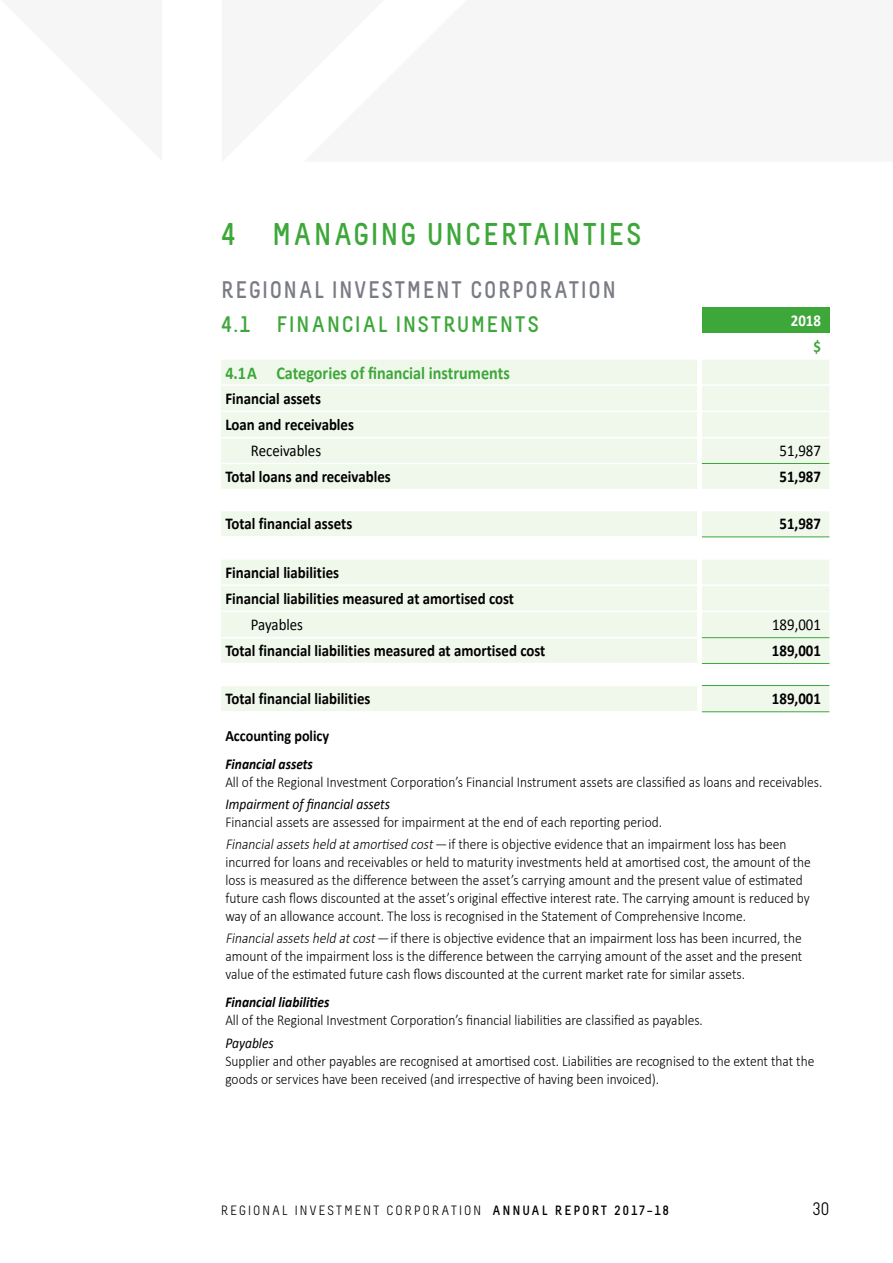
<style>
.page{position:relative;width:893px;height:1263px;background:#fff}
.page>*{position:absolute;margin:0;border:0;box-sizing:border-box;transform-origin:0 0}
.t1{font:700 31.5px "Melbourne";letter-spacing:.07em;color:#3ea73a;scale:.95 1}
.Heading_4_not_for_TO{font:700 24px "Melbourne";letter-spacing:.07em;color:#797c84;scale:.94 1}
.Heading_5__financial{font:700 22.5px "Melbourne";letter-spacing:.07em;color:#3ea73a}
.Heading_6__financial{font:700 18px "Calibri";color:#3ea73a;scale:.9 1}
.t2{font:18px "Melbourne";color:#000}
.Financial_body_table{font:700 16.5px "Calibri";color:#000;scale:.9 1}
.Financial_table_righ{font:700 16.5px "Calibri";color:#000;scale:.9 1}
.Financial_body_table-2{font:16.5px "Calibri";color:#000;scale:.9 1}
.Financial_table_righ-2{font:16.5px "Calibri";color:#000;scale:.9 1}
.Financial_table_head{font:700 16.5px "Calibri";color:#fff;scale:.9 1}
.Financial_table_head-2{font:700 16.5px "Calibri";color:#3ea73a;scale:.9 1}
.Financials_body{font:700 15.75px "Calibri";color:#000;scale:.9 1}
.Financials_light{font:300 15px/18px "Calibri";color:#000;scale:.9 1}
.Financials_body-2{font:italic 700 15px "Calibri";color:#000;scale:.9 1}
.Financials_light-2{font:italic 15px "Calibri";color:#000;scale:.9 1}
.t3{font:13.5px "Melbourne";letter-spacing:.15em;color:#000}
.s1{font-style:italic}
.s2{font-weight:700}
</style>
<div class="page">
<div style="left:702px;top:307px;width:127px;height:26px;background:#3ea73a"></div>
<svg style="left:221px;top:360px;width:608px;height:352px"></svg>
<hr style="left:702px;top:463px;width:127px;height:1px;background:#3ea73a">
<hr style="left:702px;top:384px;width:127px;height:2px;background:#fff">
<hr style="left:702px;top:411px;width:127px;height:1px;background:#fff">
<hr style="left:702px;top:437px;width:127px;height:1px;background:#fff">
<hr style="left:702px;top:637px;width:127px;height:1px;background:#3ea73a">
<hr style="left:702px;top:663px;width:127px;height:1px;background:#3ea73a">
<hr style="left:702px;top:685px;width:127px;height:1px;background:#3ea73a">
<hr style="left:702px;top:711px;width:127px;height:1px;background:#3ea73a">
<hr style="left:702px;top:536px;width:127px;height:1px;background:#3ea73a">
<hr style="left:702px;top:558px;width:127px;height:2px;background:#fff">
<hr style="left:702px;top:584px;width:127px;height:2px;background:#fff">
<hr style="left:702px;top:611px;width:127px;height:1px;background:#fff">
<hr style="left:221px;top:384px;width:476px;height:2px;background:#fff">
<hr style="left:221px;top:411px;width:476px;height:1px;background:#fff">
<hr style="left:221px;top:437px;width:476px;height:1px;background:#fff">
<hr style="left:221px;top:463px;width:476px;height:1px;background:#fff">
<hr style="left:221px;top:489px;width:476px;height:1px;background:#fff">
<hr style="left:702px;top:489px;width:127px;height:1px;background:#fff">
<hr style="left:702px;top:510px;width:127px;height:1px;background:#fff">
<hr style="left:221px;top:510px;width:476px;height:1px;background:#fff">
<hr style="left:221px;top:536px;width:476px;height:2px;background:#fff">
<hr style="left:221px;top:558px;width:476px;height:2px;background:#fff">
<hr style="left:221px;top:584px;width:476px;height:2px;background:#fff">
<hr style="left:221px;top:611px;width:476px;height:1px;background:#fff">
<hr style="left:221px;top:637px;width:476px;height:1px;background:#fff">
<hr style="left:221px;top:663px;width:476px;height:1px;background:#fff">
<hr style="left:221px;top:685px;width:476px;height:1px;background:#fff">
<hr style="left:221px;top:711px;width:476px;height:1px;background:#fff">
<p class="t1" style="left:221px;top:215px;width:444px">4 MANAGING UNCERTAINTIES</p>
<p class="Heading_4_not_for_TO" style="left:221px;top:275px;width:421px">REGIONAL INVESTMENT CORPORATION</p>
<p class="Heading_5__financial" style="left:221px;top:310px;width:319px">4.1 FINANCIAL INSTRUMENTS</p>
<p class="Financial_table_head" style="left:791px;top:310px;width:35px">2018</p>
<p class="Financial_table_head-2" style="left:813px;top:336px;width:10px">$</p>
<p class="Heading_6__financial" style="left:225px;top:361px;width:318px">4.1A Categories of financial instruments</p>
<p class="Financial_body_table" style="left:225px;top:388px;width:108px">Financial assets</p>
<p class="Financial_body_table" style="left:225px;top:414px;width:144px">Loan and receivables</p>
<p class="Financial_body_table-2" style="left:251px;top:440px;width:80px">Receivables</p>
<p class="Financial_table_righ-2" style="left:780px;top:440px;width:47px">51,987</p>
<p class="Financial_body_table" style="left:225px;top:466px;width:185px">Total loans and receivables</p>
<p class="Financial_table_righ" style="left:779px;top:466px;width:48px">51,987</p>
<p class="Financial_body_table" style="left:225px;top:513px;width:142px">Total financial assets</p>
<p class="Financial_table_righ" style="left:779px;top:513px;width:48px">51,987</p>
<p class="Financial_body_table" style="left:225px;top:562px;width:128px">Financial liabilities</p>
<p class="Financial_body_table" style="left:225px;top:588px;width:322px">Financial liabilities measured at amortised cost</p>
<p class="Financial_body_table-2" style="left:251px;top:614px;width:59px">Payables</p>
<p class="Financial_table_righ-2" style="left:772px;top:614px;width:56px">189,001</p>
<p class="Financial_body_table" style="left:225px;top:640px;width:357px">Total financial liabilities measured at amortised cost</p>
<p class="Financial_table_righ" style="left:772px;top:640px;width:56px">189,001</p>
<p class="Financial_body_table" style="left:225px;top:688px;width:163px">Total financial liabilities</p>
<p class="Financial_table_righ" style="left:772px;top:688px;width:56px">189,001</p>
<p class="Financials_body" style="left:225px;top:725px;width:117px">Accounting policy</p>
<p class="Financials_body-2" style="left:225px;top:754px;width:99px">Financial assets</p>
<p class="Financials_light" style="left:225px;top:772px;width:665px">All of the Regional Investment Corporation’s Financial Instrument assets are classified as loans and receivables.</p>
<p class="Financials_light-2" style="left:225px;top:794px;width:184px">Impairment of financial assets</p>
<p class="Financials_light" style="left:225px;top:812px;width:487px">Financial assets are assessed for impairment at the end of each reporting period.</p>
<p class="Financials_light" style="left:225px;top:834px;width:652px"><span class="s1">Financialassetsheld atamortised cost—</span>if there is objective evidence that an impairment loss has been incurred for loans and receivables or held to maturity investments held at amortised cost, the amount of the loss is measured as the difference between the asset’s carrying amount and the present value of estimated future cash flows discounted at the asset’s original effective interest rate. The carrying amount is reduced by way of an allowance account. The loss is recognised in the Statement of Comprehensive Income.</p>
<p class="Financials_light" style="left:225px;top:929px;width:642px;text-align:justify"><span class="s1">Financialassetsheld atcost—</span>if there is objective evidence that an impairment loss has been incurred, the amount of the impairment loss is the difference between the carrying amount of the asset and the present value of the estimated future cash flows discounted at the current market rate for similar assets.</p>
<p class="Financials_body-2" style="left:225px;top:993px;width:117px">Financial liabilities</p>
<p class="Financials_light" style="left:225px;top:1011px;width:532px">All of the Regional Investment Corporation’s financial liabilities are classified as payables.</p>
<p class="Financials_light-2" style="left:225px;top:1032px;width:55px">Payables</p>
<p class="Financials_light" style="left:225px;top:1051px;width:656px">Supplier and other payables are recognised at amortised cost. Liabilities are recognised to the extent that the goods or services have been received (and irrespective of having been invoiced).</p>
<p class="t3" style="left:221px;top:1203px;width:449px">REGIONAL INVESTMENT CORPORATION <span class="s2">ANNUAL REPORT 2017–18</span></p>
<p class="t2" style="left:812px;top:1199px;width:18px">30</p>
</div>
